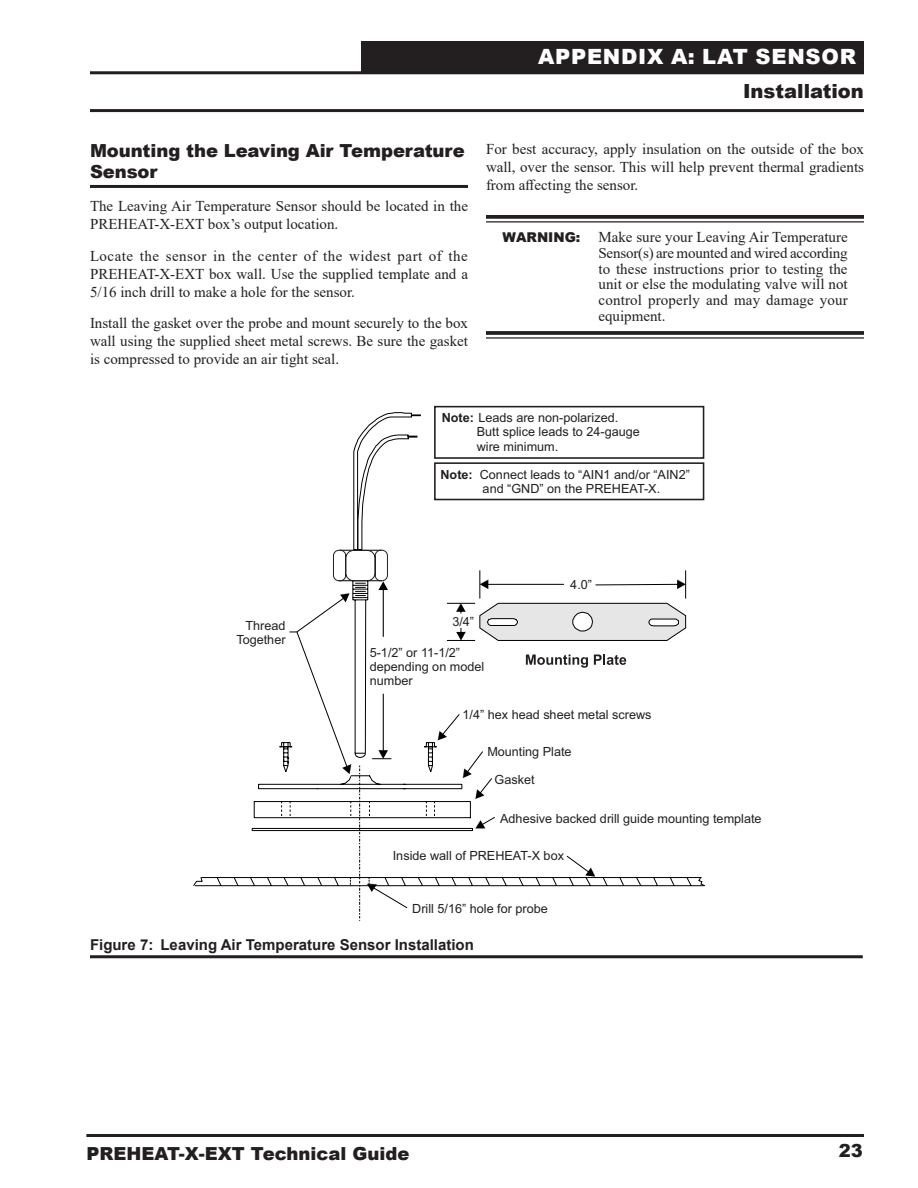
<style>
.page{position:relative;width:918px;height:1188px;background:#fff}
.page>*{position:absolute;margin:0;border:0;box-sizing:border-box;transform-origin:0 0}
.Head1{font:900 21px "Arial";letter-spacing:.035em;color:#fff}
.Head2{font:900 19.5px "Arial";color:#231f20}
.Head3{font:900 18px/21.6px "Arial";letter-spacing:-.005em;color:#231f20}
.Body_Text{font:15px/18px "Times New Roman";color:#231f20;text-align:justify}
.Warning{font:15px/15.8px "Times New Roman";letter-spacing:.01em;color:#231f20;text-align:justify}
.t1{font:700 15px "Arial";color:#231f20}
.t2{font:12.6px/14.1px "Arial";color:#231f20}
.s1{font-family:"Arial";font-weight:900;font-size:13.5px}
.s2{font-weight:700}
</style>
<div class="page">
<hr style="left:86px;top:1134px;width:778px;height:3px;background:#231f20">
<div style="left:362px;top:42px;width:502px;height:32px;background:#231f20"></div>
<hr style="left:90px;top:185px;width:378px;height:3px;background:#231f20">
<svg style="left:486px;top:215px;width:378px;height:4px;background:#302c2d"></svg>
<hr style="left:486px;top:221px;width:378px;height:2px;background:#231f20">
<svg style="left:486px;top:331px;width:378px;height:4px;background:#302c2d"></svg>
<hr style="left:486px;top:337px;width:378px;height:2px;background:#231f20">
<hr style="left:90px;top:955px;width:773px;height:3px;background:#231f20">
<svg style="left:193px;top:765px;width:168px;height:156px"></svg>
<svg style="left:289px;top:405px;width:416px;height:504px"></svg>
<hr style="left:90px;top:71px;width:774px;height:3px;background:#231f20">
<hr style="left:90px;top:109px;width:774px;height:3px;background:#231f20">
<p class="Head1" style="left:538px;top:42px;width:319px">APPENDIX A: LAT SENSOR</p>
<p class="Head2" style="left:743px;top:77px;width:122px">Installation</p>
<p class="Head3" style="left:90px;top:139px;width:376px">Mounting the Leaving Air Temperature<br>Sensor</p>
<p class="Body_Text" style="left:90px;top:197px;width:380px">The Leaving Air Temperature Sensor should be located in the<br>PREHEAT-X-EXT box’s output location.</p>
<p class="Body_Text" style="left:90px;top:246px;width:380px">Locate the sensor in the center of the widest part of the PREHEAT-X-EXT box wall. Use the supplied template and a 5/16 inch drill to make a hole for the sensor.</p>
<p class="Body_Text" style="left:90px;top:314px;width:380px">Install the gasket over the probe and mount securely to the box wall using the supplied sheet metal screws. Be sure the gasket is compressed to provide an air tight seal.</p>
<p class="Body_Text" style="left:486px;top:140px;width:380px">For best accuracy, apply insulation on the outside of the box wall, over the sensor. This will help prevent thermal gradients from affecting the sensor.</p>
<p class="Warning" style="left:598px;top:229px;width:251px;text-indent:-96px"><span class="s1">WARNING:</span> Make sure your Leaving Air Temperature Sensor(s) are mounted and wired according to these instructions prior to testing the unit or else the modulating valve will not control properly and may damage your equipment.</p>
<p class="t2" style="left:477px;top:412px;width:165px;text-indent:-35px"><span class="s2">Note:</span> Leads are non-polarized.<br>Butt splice leads to 24-gauge wire minimum.</p>
<p class="t2" style="left:483px;top:469px;width:209px;text-indent:-42px"><span class="s2">Note:</span> Connect leads to “AIN1 and/or “AIN2” and “GND” on the PREHEAT-X.</p>
<p class="t2" style="left:236px;top:619px;width:51px;text-align:right">Thread<br>Together</p>
<p class="t2" style="left:452px;top:616px;width:23px">3/4”</p>
<p class="t2" style="left:370px;top:646px;width:116px">5-1/2” or 11-1/2” depending on model number</p>
<p class="t2" style="left:570px;top:579px;width:23px">4.0”</p>
<p class="t2" style="left:463px;top:709px;width:191px">1/4” hex head sheet metal screws</p>
<p class="t2" style="left:487px;top:745px;width:86px">Mounting Plate</p>
<p class="t2" style="left:495px;top:773px;width:42px">Gasket</p>
<p class="t2" style="left:500px;top:813px;width:263px">Adhesive backed drill guide mounting template</p>
<p class="t2" style="left:393px;top:850px;width:173px">Inside wall of PREHEAT-X box</p>
<p class="t2" style="left:412px;top:902px;width:137px">Drill 5/16” hole for probe</p>
<p class="t1" style="left:90px;top:934px;width:385px">Figure 7: Leaving Air Temperature Sensor Installation</p>
<p class="Head3" style="left:86px;top:1143px;width:325px">PREHEAT-X-EXT Technical Guide</p>
<p class="Head3" style="left:839px;top:1140px;width:26px">23</p>
</div>
